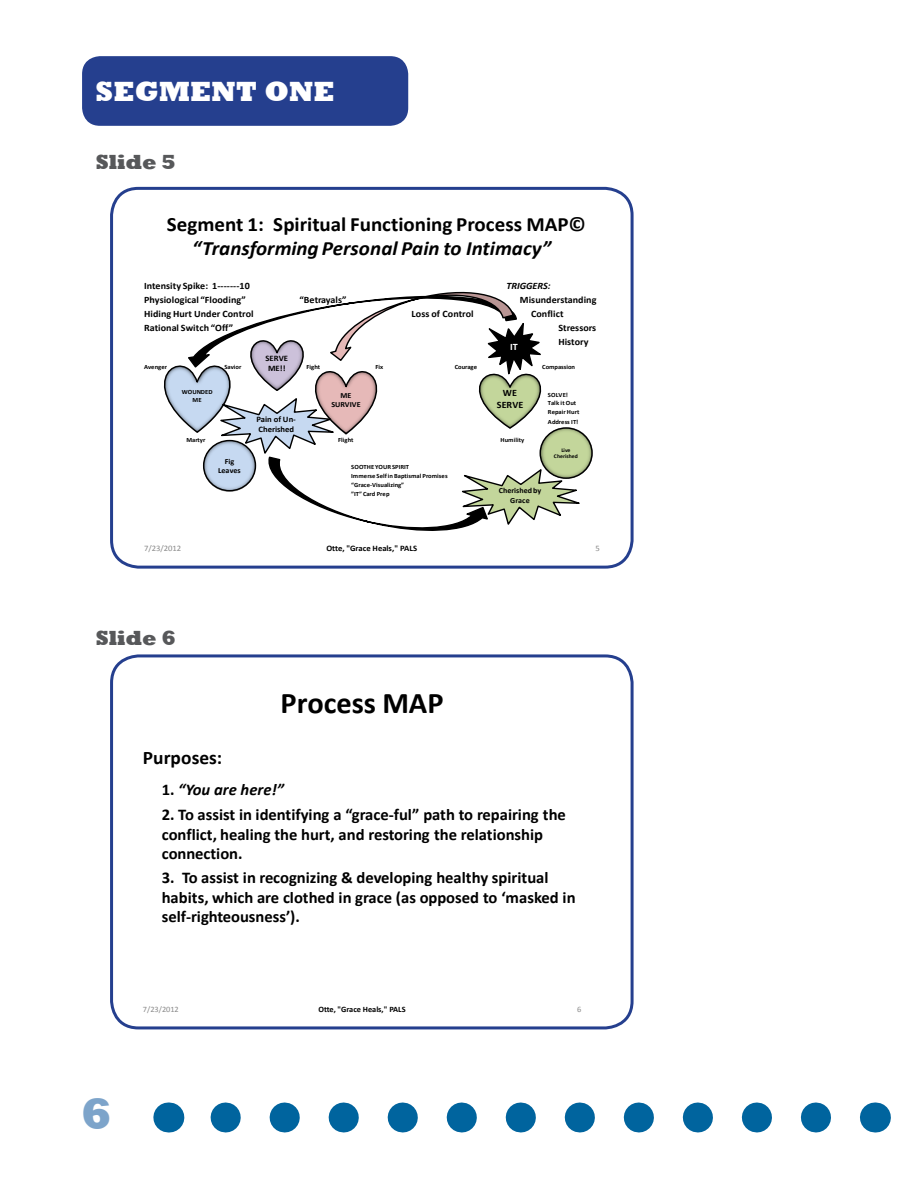
<style>
.page{position:relative;width:918px;height:1188px;background:#fff}
.page>*{position:absolute;margin:0;border:0;box-sizing:border-box;transform-origin:0 0}
.t1{font:800 45px "Rockwell";color:#7da4ca}
.t2{font:700 30.15px "Calibri";color:#000}
.t3{font:800 28.5px "Rockwell";color:#fff}
.Subhead_Rockwell_gra{font:800 21px "Rockwell";letter-spacing:-.01em;color:#57585a}
.t4{font:700 20.4px/24.3px "Calibri";color:#000;text-align:center}
.t5{font:700 19.2px "Calibri";color:#000}
.t6{font:700 16.35px/19.6px "Calibri";letter-spacing:-.005em;color:#000}
.t7{font:italic 700 16.35px "Calibri";color:#000}
.t8{font:700 9.75px/14px "Calibri";letter-spacing:.005em;color:#000}
.t9{font:italic 700 9.75px "Calibri";letter-spacing:-.01em;color:#000}
.t10{font:700 9.75px "Calibri";color:#fff}
.t11{font:700 8.4px/10.1px "Calibri";letter-spacing:-.005em;color:#000}
.t12{font:8.4px "Calibri";letter-spacing:-.005em;color:#898989}
.t13{font:700 8.25px "Calibri";letter-spacing:-.005em;color:#000}
.t14{font:8.25px "Calibri";letter-spacing:-.005em;color:#898989}
.t15{font:700 7.8px/9.1px "Calibri";color:#000;text-align:center}
.t16{font:700 6.45px/9px "Calibri";color:#000}
.t17{font:700 5.55px/6.8px "Calibri";color:#000;text-align:center}
.s1{font-style:italic}
.s2{font-style:normal}
</style>
<div class="page">
<svg style="left:210px;top:1102px;width:606px;height:30px"></svg>
<hr style="left:875px;top:1102px;width:1px;height:30px;background:#00649e">
<hr style="left:168px;top:1102px;width:1px;height:30px;background:#00649e">
<svg style="left:163px;top:291px;width:430px;height:240px"></svg>
<div style="left:110px;top:187px;width:524px;height:382px;border:3px solid #253f8e;border-radius:27px"></div>
<div style="left:110px;top:654px;width:524px;height:375px;border:3px solid #253f8e;border-radius:27px"></div>
<div style="left:82px;top:56px;width:326px;height:70px;background:#253f8e;border-radius:18px"></div>
<p class="t3" style="left:96px;top:75px;width:241px">SEGMENT ONE</p>
<p class="Subhead_Rockwell_gra" style="left:96px;top:149px;width:82px">Slide 5</p>
<p class="t4" style="left:167px;top:212px;width:421px">Segment 1: Spiritual Functioning Process MAP© <span class="s1">“Transforming Personal Pain to Intimacy”</span></p>
<p class="t8" style="left:144px;top:279px;width:107px">Intensity Spike: 1-------10</p>
<p class="t9" style="left:507px;top:280px;width:45px">TRIGGERS:</p>
<p class="t8" style="left:144px;top:293px;width:103px">Physiological “Flooding”</p>
<p class="t8" style="left:299px;top:293px;width:48px">“Betrayals”</p>
<p class="t8" style="left:520px;top:293px;width:78px">Misunderstanding</p>
<p class="t8" style="left:144px;top:307px;width:111px">Hiding Hurt Under Control</p>
<p class="t8" style="left:412px;top:307px;width:64px">Loss of Control</p>
<p class="t8" style="left:531px;top:307px;width:34px">Conflict</p>
<p class="t8" style="left:144px;top:321px;width:91px">Rational Switch “Off”</p>
<p class="t8" style="left:558px;top:321px;width:39px">Stressors<br>History</p>
<p class="t16" style="left:144px;top:363px;width:25px">Avenger</p>
<p class="t16" style="left:224px;top:363px;width:19px">Savior</p>
<p class="t16" style="left:306px;top:363px;width:15px">Fight</p>
<p class="t16" style="left:375px;top:363px;width:9px">Fix</p>
<p class="t16" style="left:455px;top:363px;width:24px">Courage</p>
<p class="t16" style="left:542px;top:363px;width:34px">Compassion</p>
<p class="t16" style="left:548px;top:390px;width:33px">SOLVE!<br>Talk it Out<br>Repair Hurt<br>Address IT!</p>
<p class="t16" style="left:186px;top:435px;width:21px">Martyr</p>
<p class="t16" style="left:338px;top:435px;width:17px">Flight</p>
<p class="t16" style="left:501px;top:435px;width:25px">Humility</p>
<p class="t16" style="left:351px;top:462px;width:98px">SOOTHE YOUR SPIRIT<br>Immerse Self in Baptismal Promises “Grace-Visualizing”<br>”IT” Card Prep</p>
<p class="t10" style="left:510px;top:341px;width:9px">IT</p>
<p class="t11" style="left:266px;top:353px;width:24px;text-align:center">SERVE<br>ME!!</p>
<p class="t8" style="left:497px;top:387px;width:28px;line-height:11.7px;text-align:center">WE<br>SERVE</p>
<p class="t16" style="left:182px;top:388px;width:32px;line-height:7.5px;text-align:center">WOUNDED<br>ME</p>
<p class="t15" style="left:331px;top:391px;width:31px">ME<br>SURVIVE</p>
<p class="t11" style="left:256px;top:414px;width:41px">Pain of Un-<br>Cherished</p>
<p class="t17" style="left:554px;top:446px;width:26px">Live<br>Cherished</p>
<p class="t15" style="left:218px;top:457px;width:24px">Fig<br>Leaves</p>
<p class="t15" style="left:499px;top:486px;width:44px">Cherished by<br>Grace</p>
<p class="t12" style="left:144px;top:543px;width:39px">7/23/2012</p>
<p class="t11" style="left:327px;top:543px;width:92px">Otte, "Grace Heals," PALS</p>
<p class="t12" style="left:595px;top:543px;width:6px">5</p>
<p class="Subhead_Rockwell_gra" style="left:96px;top:626px;width:82px">Slide 6</p>
<p class="t2" style="left:281px;top:684px;width:165px">Process MAP</p>
<p class="t5" style="left:143px;top:745px;width:81px">Purposes:</p>
<p class="t7" style="left:162px;top:779px;width:124px"><span class="s2">1.</span> “You are here!”</p>
<p class="t6" style="left:162px;top:805px;width:406px">2. To assist in identifying a “grace-ful” path to repairing the conflict, healing the hurt, and restoring the relationship connection.</p>
<p class="t6" style="left:162px;top:868px;width:415px">3. To assist in recognizing &amp; developing healthy spiritual habits, which are clothed in grace (as opposed to ‘masked in self-righteousness’).</p>
<h1 class="t1" style="left:81px;top:1088px;width:32px">6</h1>
<p class="t14" style="left:143px;top:1004px;width:37px">7/23/2012</p>
<p class="t13" style="left:318px;top:1004px;width:89px">Otte, "Grace Heals," PALS</p>
<p class="t14" style="left:577px;top:1004px;width:6px">6</p>
</div>
